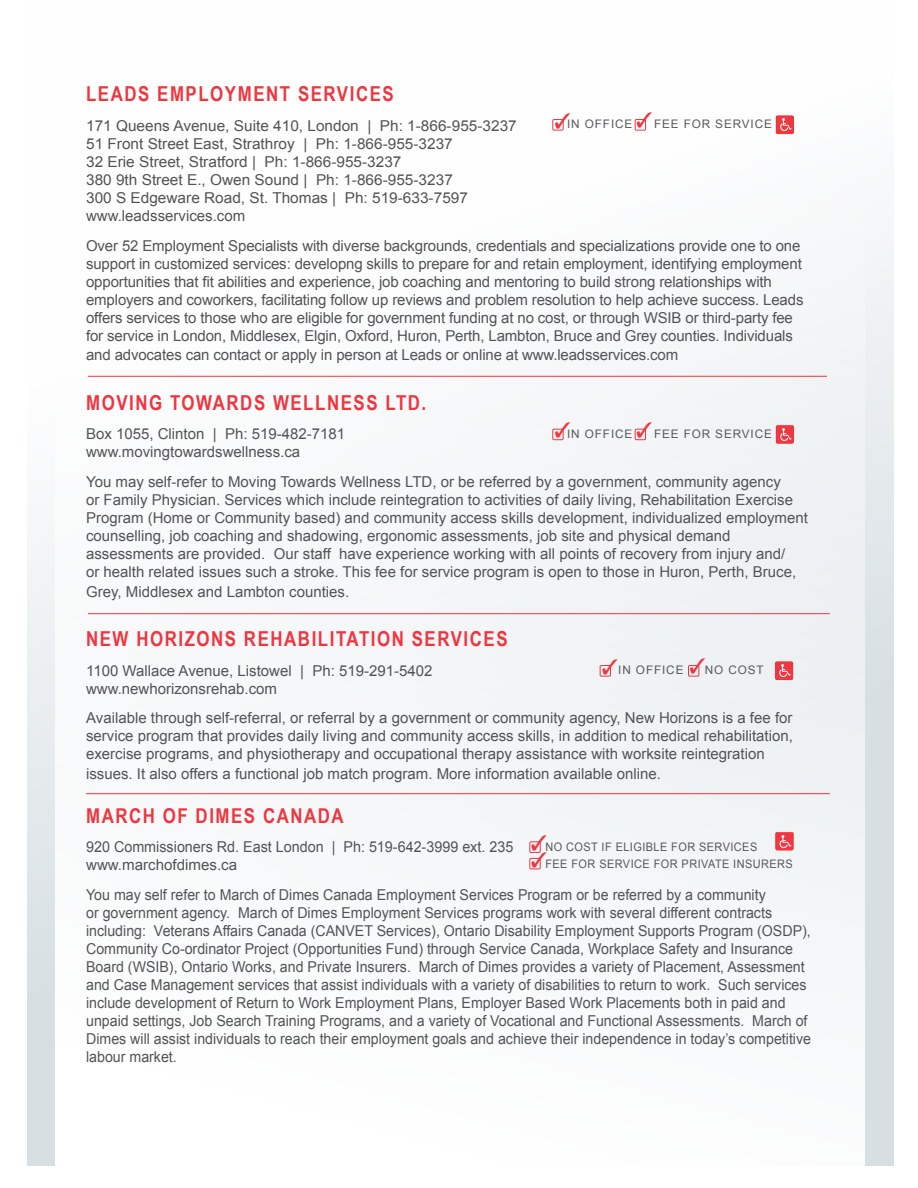
<style>
.page{position:relative;width:918px;height:1188px;background:#fff}
.page>*{position:absolute;margin:0;border:0;box-sizing:border-box;transform-origin:0 0}
.t1{font:700 20.55px "Arial Narrow";letter-spacing:.075em;color:#ee3640}
.t2{font:700 20.4px "Arial Narrow";letter-spacing:.075em;color:#ee3640}
.t3{font:15px/18px "Arial";color:#535355}
.t4{font:15px/18px "Arial";color:#535355;scale:.95 1}
.t5{font:15px/18px "Arial";color:#535355;scale:.96 1}
.t6{font:11.7px "Arial";letter-spacing:.075em;color:#57585a}
.t7{font:11.7px/17.7px "Arial";letter-spacing:.04em;color:#57585a;scale:.93 1}
.s1{color:#ee3640}
</style>
<div class="page">
<div style="left:27px;top:0;width:867px;height:1165px;background:linear-gradient(to bottom,#fff,#d1dade)"></div>
<div style="left:55px;top:10px;width:810px;height:1178px;background:#f8fafa"></div>
<hr style="left:86px;top:793px;width:744px;height:1px;background:#ee3640">
<hr style="left:88px;top:376px;width:739px;height:1px;background:#ee3640">
<hr style="left:88px;top:613px;width:742px;height:1px;background:#ee3640">
<img style="left:776px;top:425px;width:18px;height:19px">
<div style="left:635px;top:429px;width:11px;height:11px;border:1px solid #ee3640"></div>
<div style="left:553px;top:429px;width:10px;height:11px;border:1px solid #ee3640"></div>
<img style="left:776px;top:115px;width:18px;height:19px">
<div style="left:635px;top:119px;width:11px;height:11px;border:1px solid #ee3640"></div>
<div style="left:553px;top:119px;width:10px;height:11px;border:1px solid #ee3640"></div>
<img style="left:775px;top:661px;width:18px;height:19px">
<div style="left:688px;top:665px;width:11px;height:11px;border:1px solid #ee3640"></div>
<div style="left:600px;top:665px;width:11px;height:11px;border:1px solid #ee3640"></div>
<img style="left:775px;top:832px;width:19px;height:19px">
<div style="left:530px;top:842px;width:10px;height:11px;border:1px solid #ee3640"></div>
<div style="left:530px;top:858px;width:10px;height:11px;border:1px solid #ee3640"></div>
<svg style="left:532px;top:841px;width:9px;height:26px"></svg>
<h1 class="t1" style="left:86px;top:79px;width:113px">LEADS EMPLO</h1>
<h1 class="t1" style="left:225px;top:79px;width:169px">YMENT SERVICES</h1>
<p class="t3" style="left:86px;top:117px;width:432px">171 Queens Avenue, Suite 410, London | Ph: 1-866-955-3237<br>51 Front Street East, Strathroy | Ph: 1-866-955-3237<br>32 Erie Street, Stratford | Ph: 1-866-955-3237<br>380 9th Street E., Owen Sound | Ph: 1-866-955-3237<br>300 S Edgeware Road, St. Thomas | Ph: 519-633-7597 www.leadsservices.com</p>
<p class="t3" style="left:86px;top:237px;width:719px">Over 52 Employment Specialists with diverse backgrounds, credentials and specializations provide one to one support in customized services: developng skills to prepare for and retain employment, identifying employment opportunities that fit abilities and experience, job coaching and mentoring to build strong relationships with employers and coworkers, facilitating follow up reviews and problem resolution to help achieve success. Leads offers services to those who are eligible for government funding at no cost, or through WSI B or third-party fee for service in London, Middlesex, Elgin, Oxford, H uron, Perth, Lambton, Bruce and Grey counties. I ndividuals</p>
<p class="t3" style="left:86px;top:346px;width:594px">and advocates can contact or apply in person at Leads or online at www.leadsservices.com</p>
<h1 class="t1" style="left:86px;top:387px;width:99px">MOVING TOWAR</h1>
<h1 class="t1" style="left:240px;top:387px;width:76px">DS WELLN</h1>
<h1 class="t1" style="left:341px;top:387px;width:87px">ESS LTD.</h1>
<p class="t3" style="left:86px;top:425px;width:261px">Box 1055, Clinton | Ph: 519-482-7181 www.movingtowardswellness.ca</p>
<p class="t3" style="left:86px;top:473px;width:723px">You may self-refer to Moving Towards Wellness LTD , or be referred by a government, community agency<br>or Family Physician. Services which include reintegration to activities of daily living, Rehabilitation Exercise Program (Home or Community based) and community access skills development, individualized employment counselling, job coaching and shadowing, ergonomic assessments, job site and physical demand assessments are provided. Our staff have experience working with all points of recovery from injury and/<br>or health related issues such a stroke. This fee for service program is open to those in H uron, Perth, Bruce,</p>
<p class="t3" style="left:86px;top:582px;width:265px">Grey, Middlesex and Lambton counties.</p>
<h1 class="t1" style="left:86px;top:623px;width:125px">NEW HORIZONS</h1>
<h1 class="t1" style="left:244px;top:623px;width:38px">REHABILI</h1>
<h1 class="t1" style="left:336px;top:623px;width:47px">TATION</h1>
<h1 class="t1" style="left:412px;top:623px;width:96px">SERVICES</h1>
<p class="t3" style="left:86px;top:662px;width:348px">1100 Wallace Avenue, Listowel | Ph: 519-291-5402 www.newhorizonsrehab.com</p>
<p class="t3" style="left:86px;top:709px;width:708px;text-align:justify">Available through self-referral, or referral by a government or community agency, New Horizons is a fee for service program that provides daily living and community access skills, in addition to medical rehabilitation, exercise programs, and physiotherapy and occupational therapy assistance with worksite reintegration</p>
<p class="t3" style="left:86px;top:765px;width:576px">issues. It also offers a functional job match program. More information available online.</p>
<h2 class="t2" style="left:86px;top:800px;width:15px">MARCH</h2>
<h2 class="t2" style="left:163px;top:800px;width:129px">OF DIMES CANA</h2>
<h2 class="t2" style="left:318px;top:800px;width:27px">DA</h2>
<p class="t5" style="left:86px;top:838px;width:447px">920 Commissioners Rd. East London | Ph: 519-642-3999 ext. 235 www.marchofdimes.ca</p>
<p class="t4" style="left:86px;top:886px;width:724px">You may self refer to March of Dimes Canada Employment Services Program or be referred by a community or government agency. March of Dimes Employment Services programs work with several different contracts including: Veterans Affairs Canada (CANVET</p>
<p class="t6" style="left:554px;top:116px;width:219px"><span class="s1">✓</span>I n office <span class="s1">✓</span>Fee for service</p>
<p class="t6" style="left:554px;top:426px;width:219px"><span class="s1">✓</span>I n office <span class="s1">✓</span>Fee for service</p>
<p class="t6" style="left:601px;top:662px;width:164px"><span class="s1">✓</span>I n office <span class="s1">✓</span> no cost</p>
<p class="t7" style="left:545px;top:838px;width:266px">No cost if eligible for services<br>Fee for service for private insurers</p>
<p class="t4" style="left:86px;top:922px;width:765px;text-indent:291px">Services), Ontario Disability Employment Supports Program (OSDP), Community Co-ordinator Project (Opportunities Fund) through Service Canada, Workplace Safety and I nsurance Board (WSI B), Ontario Works, and Private I nsurers. March of Dimes provides a variety of Placement, Assessment and Case Management services that assist individuals with a variety of disabilities to return to work. Such services include development of Return to Work Employment Plans, Employer Based Work Placements both in paid and unpaid settings, Job Search Training Programs, and a variety of Vocational and Functional Assessments. March of Dimes will assist individuals to reach their employment goals and achieve their independence in today’s competitive labour market.</p>
</div>
